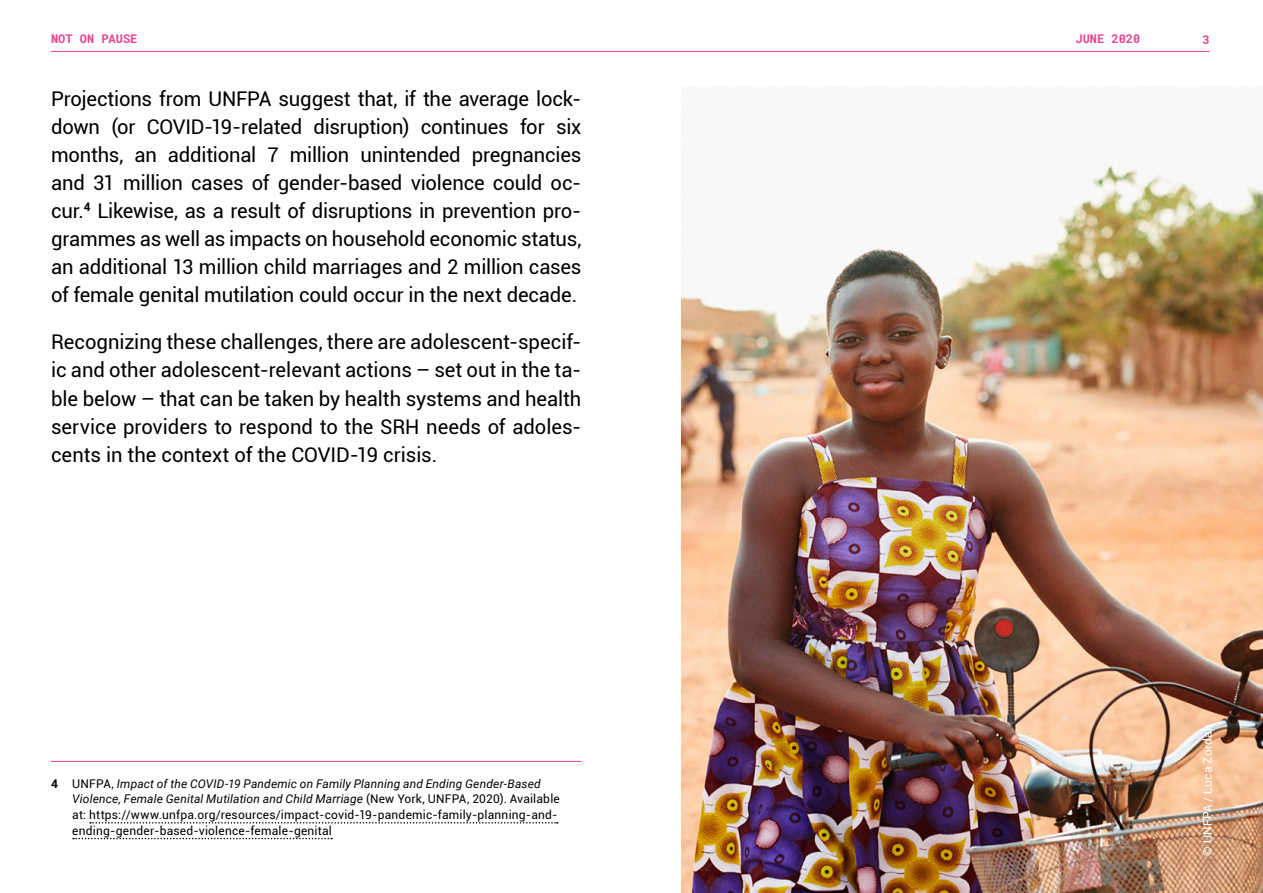
<style>
.page{position:relative;width:1263px;height:893px;background:#fff}
.page>*{position:absolute;margin:0;border:0;box-sizing:border-box;transform-origin:0 0}
.t1{font:20.25px/28.2px "Roboto";letter-spacing:-.01em;color:#000;text-align:justify}
.t2{font:12px/15.8px "Roboto";letter-spacing:.015em;color:#000}
.t3{font:700 12px "Roboto Mono";color:#e94190}
.t4{font:12px "Roboto";letter-spacing:.015em;color:#fff}
.s1{font-weight:700}
.s2{font-style:italic}
</style>
<div class="page">
<hr style="left:51px;top:51px;width:1159px;height:1px;background:#e94190">
<hr style="left:51px;top:761px;width:530px;height:1px;background:#e94190">
<svg style="left:90px;top:822px;width:468px;height:2px"></svg>
<svg style="left:73px;top:838px;width:259px;height:1px"></svg>
<img style="left:681px;top:165px;width:582px;height:728px">
<p class="t3" style="left:51px;top:30px;width:88px">NOT ON PAUSE</p>
<p class="t3" style="left:1075px;top:30px;width:66px">JUNE 2020</p>
<p class="t3" style="left:1202px;top:32px;width:9px">3</p>
<p class="t1" style="left:51px;top:83px;width:532px">Projections from UNFPA suggest that, if the average lock&shy;down (or COVID-19-related disruption) continues for six months, an additional 7 million unintended pregnancies and 31 million cases of gender-based violence could oc&shy;cur.<sup>4</sup> Likewise, as a result of disruptions in prevention pro&shy;grammes as well as impacts on household economic status, an additional 13 million child marriages and 2 million cases of female genital mutilation could occur in the next decade.</p>
<p class="t1" style="left:51px;top:327px;width:532px">Recognizing these challenges, there are adolescent-specif&shy;ic and other adolescent-relevant actions – set out in the ta&shy;ble below – that can be taken by health systems and health service providers to respond to the SRH needs of adoles&shy;cents in the context of the COVID-19 crisis.</p>
<p class="t2" style="left:72px;top:775px;width:489px;text-indent:-21px"><span class="s1">4</span> UNFPA, <span class="s2">Impact of the COVID-19 Pandemic on Family Planning and Ending Gender-Based Violence, Female Genital Mutilation and Child Marriage</span> (New York, UNFPA, 2020). Available at: https://www.unfpa.org/resources/impact-covid-19-pandemic-family-planning-and&shy;ending-gender-based-violence-female-genital</p>
<p class="t4" style="left:1199px;top:856px;width:133px;rotate:-90deg">© UNFPA / Luca Zordan</p>
</div>
